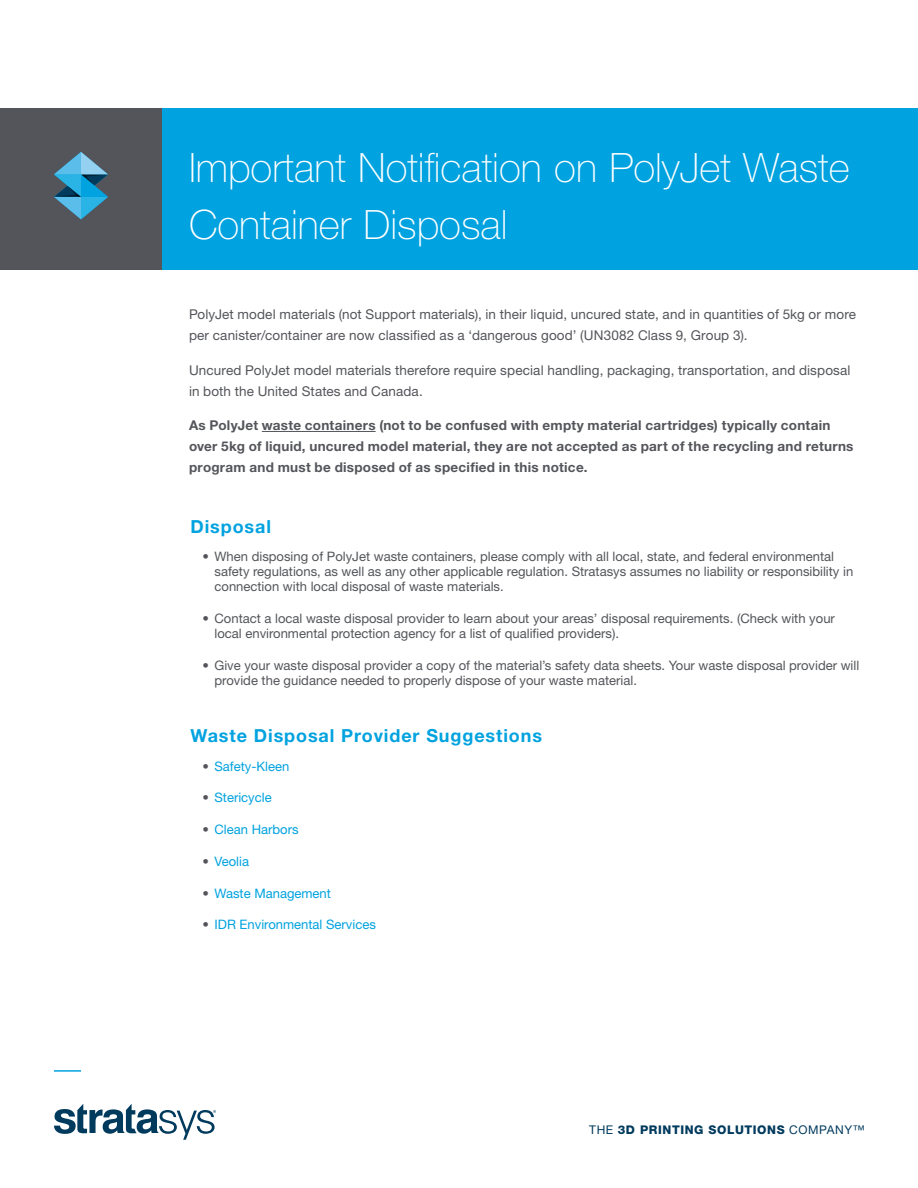
<style>
.page{position:relative;width:918px;height:1188px;background:#fff}
.page>*{position:absolute;margin:0;border:0;box-sizing:border-box;transform-origin:0 0}
.t1{font:100 40.5px/57px "Helvetica Neue LT Std";color:#fff}
.t2{font:700 18px "Helvetica Neue LT Std";letter-spacing:.05em;color:#00a2df}
.t3{font:13.5px/21px "Helvetica Neue LT Std";letter-spacing:.01em;color:#54555a}
.t4{font:700 13.5px/21px "Helvetica Neue LT Std";letter-spacing:.02em;color:#54555a}
.t5{font:13.05px/15px "Helvetica Neue LT Std";color:#54555a}
.t6{font:13.05px "Helvetica Neue LT Std";color:#00a2df}
.t7{font:800 12px "Helvetica Neue LT Std";letter-spacing:.05em;color:#003a5d}
.s1{color:#54555a}
.s2{font-weight:400}
</style>
<div class="page">
<div style="left:144px;top:108px;width:774px;height:162px;background:#00a2df"></div>
<div style="left:0;top:108px;width:162px;height:162px;background:#54555a"></div>
<svg style="left:54px;top:152px;width:54px;height:67px"></svg>
<svg style="left:54px;top:1104px;width:162px;height:36px"></svg>
<hr style="left:262px;top:431px;width:114px;height:1px;background:#54555a">
<hr style="left:54px;top:1070px;width:27px;height:2px;background:#00a2df">
<h1 class="t1" style="left:189px;top:139px;width:662px">Important Notification on PolyJet Waste<br>Container Disposal</h1>
<p class="t3" style="left:189px;top:304px;width:669px">PolyJet model materials (not Support materials), in their liquid, uncured state, and in quantities of 5kg or more per canister/container are now classified as a ‘dangerous good’ (UN3082 Class 9, Group 3).</p>
<p class="t3" style="left:189px;top:359px;width:663px">Uncured PolyJet model materials therefore require special handling, packaging, transportation, and disposal in both the United States and Canada.</p>
<p class="t4" style="left:189px;top:415px;width:666px">As PolyJet waste containers (not to be confused with empty material cartridges) typically contain over 5kg of liquid, uncured model material, they are not accepted as part of the recycling and returns program and must be disposed of as specified in this notice.</p>
<h2 class="t2" style="left:190px;top:515px;width:82px">Disposal</h2>
<p class="t5" style="left:215px;top:549px;width:640px;text-indent:-12px">• When disposing of PolyJet waste containers, please comply with all local, state, and federal environmental safety regulations, as well as any other applicable regulation. Stratasys assumes no liability or responsibility in connection with local disposal of waste materials.</p>
<p class="t5" style="left:215px;top:611px;width:622px;text-indent:-12px">• Contact a local waste disposal provider to learn about your areas’ disposal requirements. (Check with your local environmental protection agency for a list of qualified providers).</p>
<p class="t5" style="left:215px;top:658px;width:646px;text-indent:-12px">• Give your waste disposal provider a copy of the material’s safety data sheets. Your waste disposal provider will provide the guidance needed to properly dispose of your waste material.</p>
<h2 class="t2" style="left:190px;top:725px;width:353px">Waste Disposal Provider Suggestions</h2>
<p class="t6" style="left:202px;top:758px;width:88px"><span class="s1">•</span> Safety-Kleen</p>
<p class="t6" style="left:202px;top:790px;width:71px"><span class="s1">•</span> Stericycle</p>
<p class="t6" style="left:202px;top:822px;width:98px"><span class="s1">•</span> Clean Harbors</p>
<p class="t6" style="left:202px;top:853px;width:48px"><span class="s1">•</span> Veolia</p>
<p class="t6" style="left:202px;top:885px;width:130px"><span class="s1">•</span> Waste Management</p>
<p class="t6" style="left:202px;top:917px;width:175px"><span class="s1">•</span> IDR Environmental Services</p>
<p class="t7" style="left:589px;top:1123px;width:277px"><span class="s2">THE</span> 3D PRINTING SOLUTIONS <span class="s2">COMPANY™</span></p>
</div>
